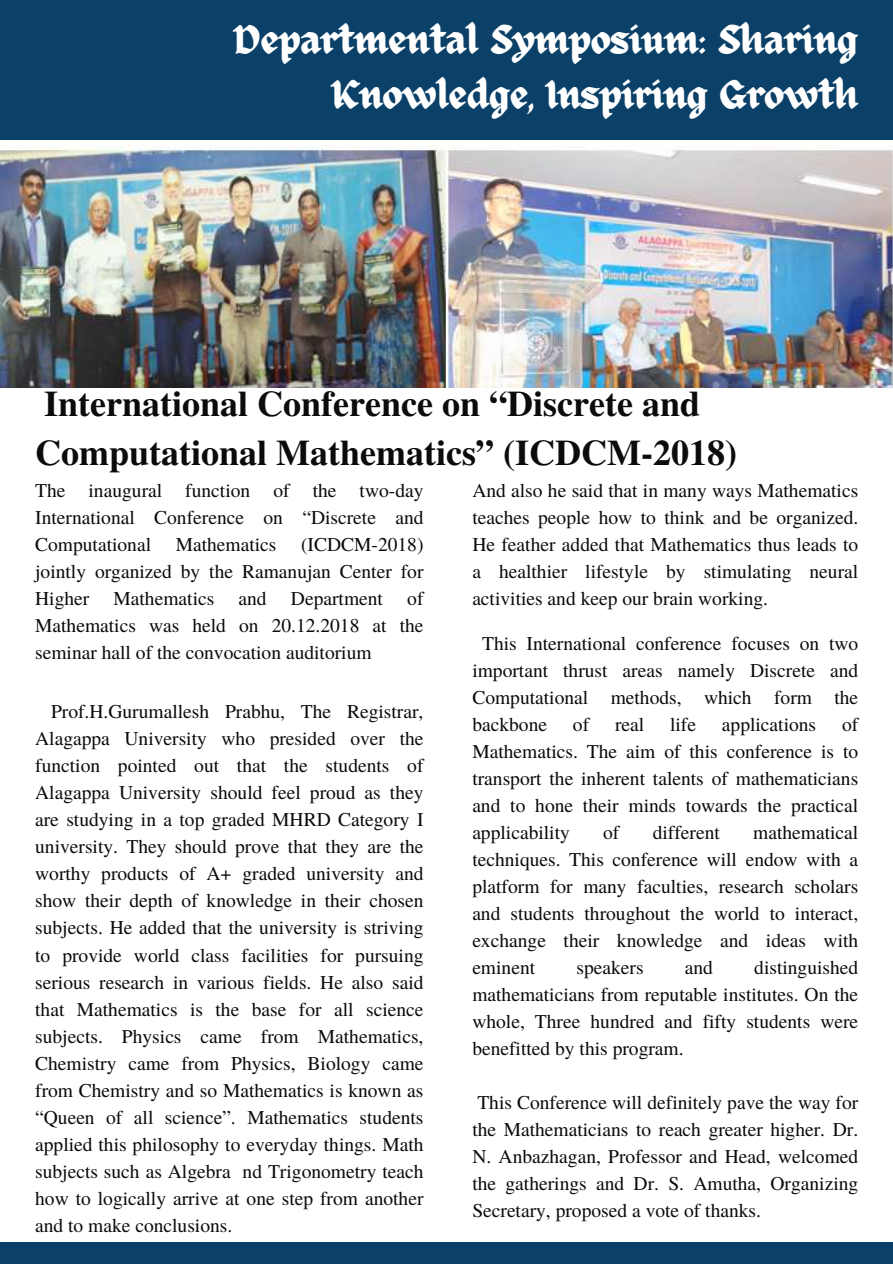
<style>
.page{position:relative;width:893px;height:1264px;background:#fff}
.page>*{position:absolute;margin:0;border:0;box-sizing:border-box;transform-origin:0 0}
.t1{font:39.75px/55.1px "ED Celandine";color:#fff;text-align:right}
.t2{font:700 36px/49.5px "Te X Gyre Termes";color:#0b0b0b}
.t3{font:19.5px/27px "Te X Gyre Termes";color:#0b0b0b;text-align:justify}
</style>
<div class="page">
<img style="left:0;top:145px;width:892px;height:242px">
<div style="left:0;top:1242px;width:892px;height:21px;background:#0b4068"></div>
<div style="left:0;top:0;width:892px;height:140px;background:#0b4068"></div>
<h1 class="t1" style="left:234px;top:14px;width:625px">Departmental Symposium: Sharing<br>Knowledge, Inspiring Growth</h1>
<h2 class="t2" style="left:35px;top:377px;width:703px">International Conference on “Discrete and<br>Computational Mathematics” (ICDCM-2018)</h2>
<p class="t3" style="left:35px;top:475px;width:390px">The inaugural function of the two-day International Conference on “Discrete and Computational</p>
<p class="t3" style="left:176px;top:529px;width:102px">Mathematics</p>
<p class="t3" style="left:35px;top:529px;width:390px;text-indent:266px">(ICDCM-2018) jointly organized by the Ramanujan Center for Higher Mathematics and Department of Mathematics was held on 20.12.2018 at the seminar hall of the convocation auditorium</p>
<p class="t3" style="left:35px;top:697px;width:390px;text-indent:16px">Prof.H.Gurumallesh Prabhu, The Registrar, Alagappa University who presided over the function pointed out that the students of Alagappa University should feel proud as they are studying in a top graded MHRD Category I university. They should prove that they are the worthy products of A+ graded university and show their depth of knowledge in their chosen subjects. He added that the university is striving to provide world class facilities for pursuing serious research in various fields. He also said that Mathematics is the base for all science subjects. Physics came from Mathematics, Chemistry came from Physics, Biology came from Chemistry and so Mathematics is known as “Queen of all science”. Mathematics students applied this philosophy to everyday things. Math subjects such as Algebra nd Trigonometry teach how to logically arrive at one step from another and to make conclusions.</p>
<p class="t3" style="left:472px;top:475px;width:387px">And also he said that in many ways Mathematics teaches people how to think and be organized.<br>He feather added that Mathematics thus leads to a healthier lifestyle by stimulating neural activities and keep our brain working.</p>
<p class="t3" style="left:472px;top:629px;width:387px;text-indent:10px">This International conference focuses on two important thrust areas namely Discrete and Computational methods, which form the backbone</p>
<p class="t3" style="left:472px;top:710px;width:387px;text-indent:369px">of Mathematics. The aim of this conference is to transport the inherent talents of mathematicians and to hone their minds towards the practical applicability</p>
<p class="t3" style="left:573px;top:710px;width:18px">of</p>
<p class="t3" style="left:615px;top:710px;width:31px">real</p>
<p class="t3" style="left:670px;top:710px;width:27px">life</p>
<p class="t3" style="left:721px;top:710px;width:96px">applications</p>
<p class="t3" style="left:472px;top:818px;width:387px;text-indent:281px">mathematical techniques. This conference will endow with a platform for many faculties, research scholars and students throughout the world to interact, exchange their knowledge and ideas with eminent</p>
<p class="t3" style="left:603px;top:818px;width:18px">of</p>
<p class="t3" style="left:652px;top:818px;width:69px">different</p>
<p class="t3" style="left:472px;top:953px;width:387px;text-indent:282px">distinguished mathematicians from reputable institutes. On the whole, Three hundred and fifty students were benefitted by this program.</p>
<p class="t3" style="left:472px;top:1088px;width:387px">This Conference will definitely pave the way for the Mathematicians to reach greater higher. Dr.<br>N. Anbazhagan, Professor and Head, welcomed the gatherings and Dr. S. Amutha, Organizing Secretary, proposed a vote of thanks.</p>
<p class="t3" style="left:576px;top:953px;width:69px">speakers</p>
<p class="t3" style="left:684px;top:953px;width:30px">and</p>
</div>
